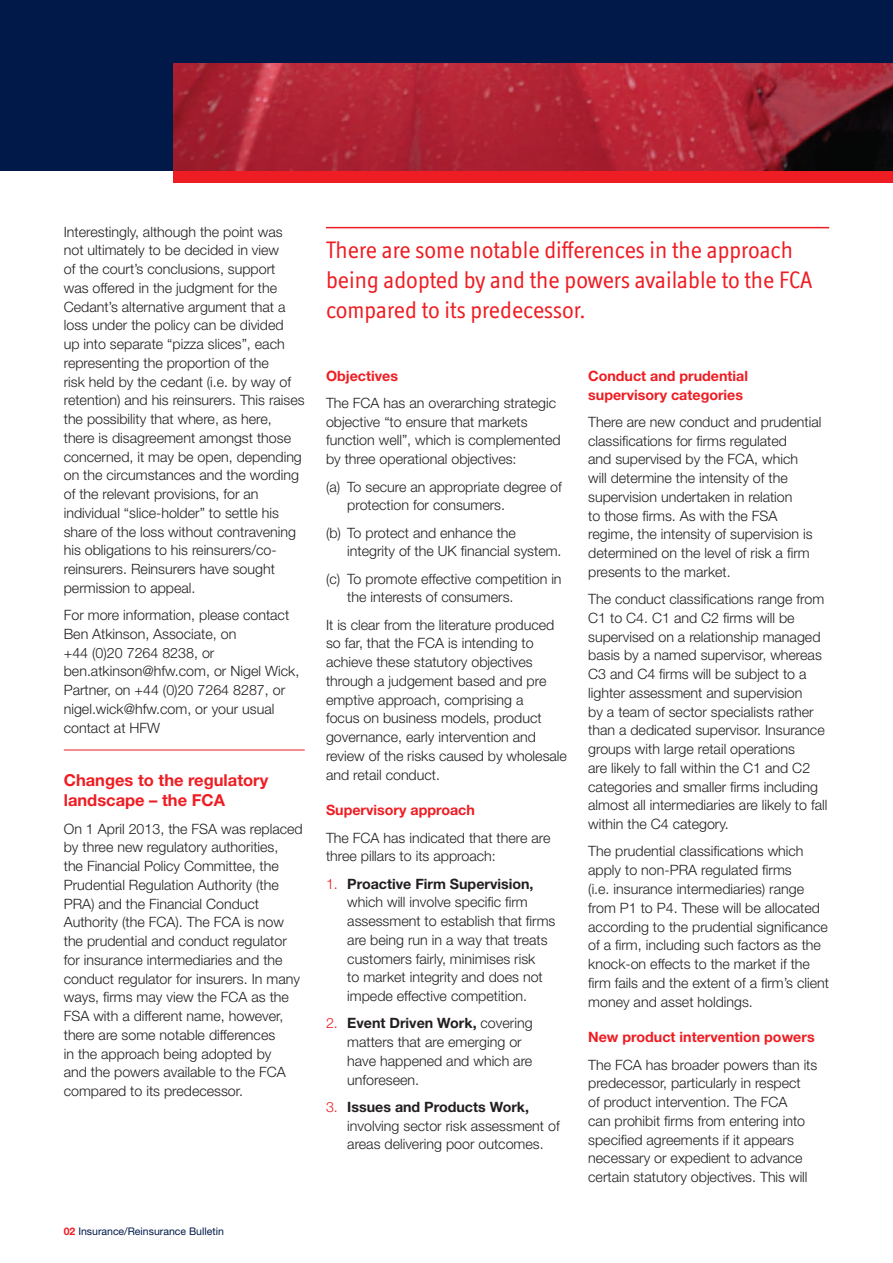
<style>
.page{position:relative;width:893px;height:1263px;background:#fff}
.page>*{position:absolute;margin:0;border:0;box-sizing:border-box;transform-origin:0 0}
.t1{font:24px/30px "Officina Display ITC";color:#ee1d23}
.t2{font:700 16.5px/19.8px "Helvetica Neue";color:#ee1d23}
.t3{font:300 14.25px/18.8px "Helvetica Neue";color:#231f20}
.t4{font:700 14.25px/18.8px "Helvetica Neue";color:#ee1d23}
.t5{font:10.5px "Helvetica Neue";color:#001948}
.s1{font-weight:700;color:#ee1d23}
.s2{color:#ee1d23}
.s3{font-weight:700}
</style>
<div class="page">
<hr style="left:64px;top:750px;width:241px;height:1px;background:#ee1d23">
<div style="left:0;top:0;width:893px;height:170px;background:#001948"></div>
<div style="left:174px;top:170px;width:719px;height:13px;background:#ee1d23"></div>
<img style="left:174px;top:64px;width:719px;height:106px">
<hr style="left:326px;top:227px;width:503px;height:1px;background:#ee1d23">
<p class="t3" style="left:64px;top:222px;width:242px">Interestingly, although the point was not ultimately to be decided in view<br>of the court’s conclusions, support<br>was offered in the judgment for the Cedant’s alternative argument that a loss under the policy can be divided<br>up into separate “pizza slices”, each representing the proportion of the<br>risk held by the cedant (i.e. by way of retention) and his reinsurers. This raises the possibility that where, as here, there is disagreement amongst those concerned, it may be open, depending on the circumstances and the wording of the relevant provisions, for an individual “slice-holder” to settle his share of the loss without contravening his obligations to his reinsurers/co&shy;reinsurers. Reinsurers have sought permission to appeal.</p>
<p class="t3" style="left:64px;top:605px;width:237px">For more information, please contact<br>Ben Atkinson, Associate, on<br>+44 (0)20 7264 8238, or ben.atkinson@hfw.com, or Nigel Wick,<br>Partner, on +44 (0)20 7264 8287, or nigel.wick@hfw.com, or your usual contact at HFW</p>
<p class="t2" style="left:64px;top:770px;width:206px">Changes to the regulatory landscape – the FCA</p>
<p class="t3" style="left:64px;top:819px;width:240px">On 1 April 2013, the FSA was replaced by three new regulatory authorities,<br>the Financial Policy Committee, the Prudential Regulation Authority (the PRA) and the Financial Conduct Authority (the FCA). The FCA is now the prudential and conduct regulator for insurance intermediaries and the conduct regulator for insurers. In many ways, firms may view the FCA as the FSA with a different name, however, there are some notable differences<br>in the approach being adopted by<br>and the powers available to the FCA compared to its predecessor.</p>
<p class="t5" style="left:64px;top:1225px;width:162px"><span class="s1">02</span> Insurance/Reinsurance Bulletin</p>
<h1 class="t1" style="left:326px;top:235px;width:488px">There are some notable differences in the approach being adopted by and the powers available to the FCA compared to its predecessor.</h1>
<p class="t4" style="left:326px;top:366px;width:74px">Objectives</p>
<p class="t3" style="left:326px;top:393px;width:236px">The FCA has an overarching strategic objective “to ensure that markets function well”, which is complemented by three operational objectives:</p>
<p class="t3" style="left:347px;top:477px;width:216px;text-indent:-21px">(a) To secure an appropriate degree of protection for consumers.</p>
<p class="t3" style="left:347px;top:523px;width:216px;text-indent:-21px">(b) To protect and enhance the integrity of the UK financial system.</p>
<p class="t3" style="left:347px;top:569px;width:216px;text-indent:-21px">(c) To promote effective competition in the interests of consumers.</p>
<p class="t3" style="left:326px;top:615px;width:242px">It is clear from the literature produced so far, that the FCA is intending to achieve these statutory objectives through a judgement based and pre emptive approach, comprising a<br>focus on business models, product governance, early intervention and review of the risks caused by wholesale and retail conduct.</p>
<p class="t4" style="left:326px;top:800px;width:150px">Supervisory approach</p>
<p class="t3" style="left:326px;top:828px;width:226px">The FCA has indicated that there are three pillars to its approach:</p>
<p class="t3" style="left:347px;top:874px;width:210px;text-indent:-21px"><span class="s2">1.</span> <span class="s3">Proactive Firm Supervision, </span>which will involve specific firm assessment to establish that firms are being run in a way that treats customers fairly, minimises risk<br>to market integrity and does not impede effective competition.</p>
<p class="t3" style="left:347px;top:1014px;width:187px;text-indent:-21px"><span class="s2">2.</span> <span class="s3">Event Driven Work,</span> covering matters that are emerging or have happened and which are unforeseen.</p>
<p class="t3" style="left:347px;top:1097px;width:214px;text-indent:-21px"><span class="s2">3.</span> <span class="s3">Issues and Products Work, </span>involving sector risk assessment of areas delivering poor outcomes.</p>
<p class="t4" style="left:588px;top:366px;width:161px">Conduct and prudential supervisory categories</p>
<p class="t3" style="left:588px;top:412px;width:235px">There are new conduct and prudential classifications for firms regulated<br>and supervised by the FCA, which<br>will determine the intensity of the supervision undertaken in relation<br>to those firms. As with the FSA regime, the intensity of supervision is determined on the level of risk a firm presents to the market.</p>
<p class="t3" style="left:588px;top:589px;width:241px">The conduct classifications range from C1 to C4. C1 and C2 firms will be supervised on a relationship managed basis by a named supervisor, whereas C3 and C4 firms will be subject to a lighter assessment and supervision<br>by a team of sector specialists rather than a dedicated supervisor. Insurance groups with large retail operations<br>are likely to fall within the C1 and C2 categories and smaller firms including almost all intermediaries are likely to fall within the C4 category.</p>
<p class="t3" style="left:588px;top:842px;width:242px">The prudential classifications which apply to non-PRA regulated firms<br>(i.e. insurance intermediaries) range from P1 to P4. These will be allocated according to the prudential significance of a firm, including such factors as the knock-on effects to the market if the firm fails and the extent of a firm’s client money and asset holdings.</p>
<p class="t4" style="left:588px;top:1027px;width:228px">New product intervention powers</p>
<p class="t3" style="left:588px;top:1055px;width:231px">The FCA has broader powers than its predecessor, particularly in respect<br>of product intervention. The FCA<br>can prohibit firms from entering into specified agreements if it appears necessary or expedient to advance certain statutory objectives. This will</p>
</div>
